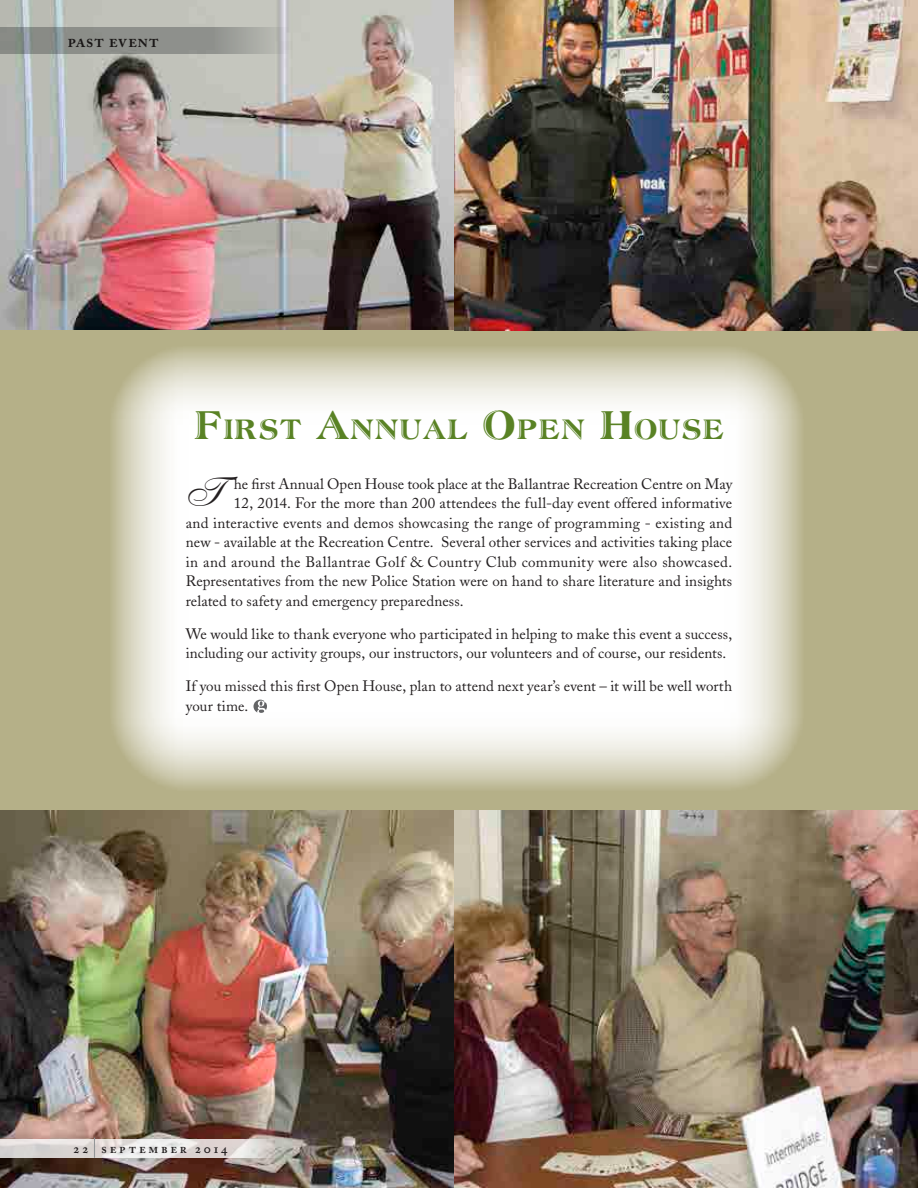
<style>
.page{position:relative;width:918px;height:1188px;background:#fff}
.page>*{position:absolute;margin:0;border:0;box-sizing:border-box;transform-origin:0 0}
.t1{font:39.9px "English 111 Vivace BT";color:#231f20}
.t2{font:27.3px "Atlantic Inline";color:#598224}
.t3{font:18px "Adobe Caslon Semibold SC";letter-spacing:.025em;color:#231f20}
.t4{font:15px/19.5px "Adobe Caslon";letter-spacing:.01em;color:#231f20}
.t5{font:13.5px "Adobe Caslon Semibold SC";letter-spacing:.2em;color:#231f20}
.s1{font-size:39px}
</style>
<div class="page">
<img style="left:0;top:810px;width:918px;height:378px">
<img style="left:0;top:0;width:918px;height:330px">
<div style="left:0;top:330px;width:918px;height:480px;background:#b5b088"></div>
<svg style="left:113px;top:349px;width:688px;height:439px;background:#f2f1ea"></svg>
<svg style="left:253px;top:700px;width:14px;height:13px"></svg>
<svg style="left:0;top:27px;width:290px;height:27px;background:#939692"></svg>
<svg style="left:0;top:1139px;width:280px;height:19px;background:#e0dcda"></svg>
<svg style="left:94px;top:1138px;width:1px;height:20px"></svg>
<p class="t3" style="left:68px;top:31px;width:93px">past event</p>
<h2 class="t2" style="left:194px;top:412px;width:532px"><span class="s1">F</span>IRST <span class="s1">A</span>NNUAL <span class="s1">O</span>PEN <span class="s1">H</span>OUSE</h2>
<p class="t4" style="left:234px;top:474px;width:500px">he first Annual Open House took place at the Ballantrae Recreation Centre on May</p>
<p class="t4" style="left:234px;top:493px;width:500px">12, 2014. For the more than 200 attendees the full-day event offered informative</p>
<p class="t4" style="left:186px;top:513px;width:548px">and interactive events and demos showcasing the range of programming - existing and</p>
<p class="t4" style="left:186px;top:532px;width:548px">new - available at the Recreation Centre. Several other services and activities taking place</p>
<p class="t4" style="left:186px;top:552px;width:548px">in and around the Ballantrae Golf &amp; Country Club community were also showcased.</p>
<p class="t4" style="left:186px;top:571px;width:548px">Representatives from the new Police Station were on hand to share literature and insights</p>
<p class="t4" style="left:186px;top:591px;width:279px">related to safety and emergency preparedness.</p>
<p class="t4" style="left:186px;top:624px;width:548px">We would like to thank everyone who participated in helping to make this event a success, including our activity groups, our instructors, our volunteers and of course, our residents.</p>
<p class="t4" style="left:186px;top:676px;width:548px">If you missed this first Open House, plan to attend next year’s event – it will be well worth your time.</p>
<h1 class="t1" style="left:185px;top:469px;width:37px">T</h1>
<p class="t5" style="left:73px;top:1140px;width:156px">22 september 2014</p>
</div>
